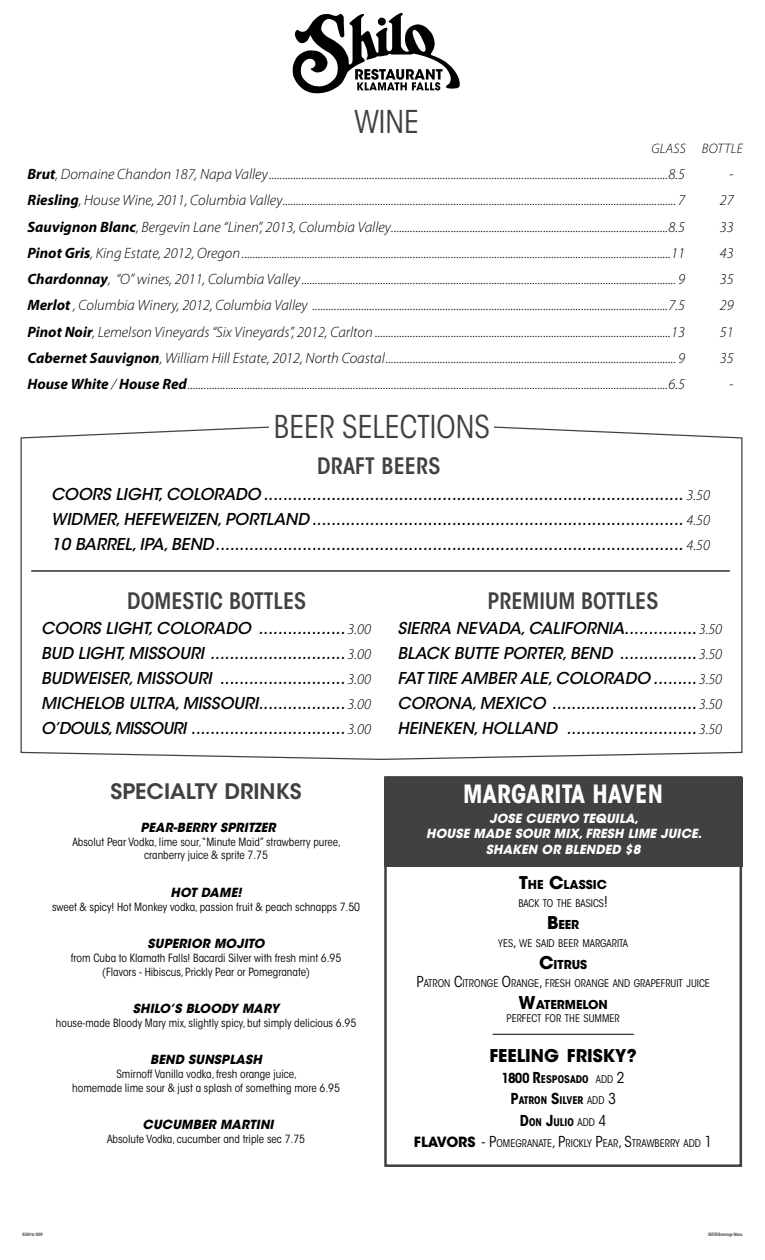
<style>
.page{position:relative;width:765px;height:1260px;background:#fff}
.page>*{position:absolute;margin:0;border:0;box-sizing:border-box;transform-origin:0 0}
.t1{font:condensed 31.25px "ITC Avant Garde Std";color:#414042}
.t2{font:700 condensed 25px "ITC Avant Garde Std";letter-spacing:.01em;color:#fff}
.t3{font:600 condensed 22.5px "ITC Avant Garde Std";color:#414042}
.t4{font:600 condensed 22.5px "ITC Avant Garde Std";letter-spacing:.01em;color:#414042}
.t5{font:600 21.25px "ITC Avant Garde Std";color:#414042}
.t6{font:700 17.5px "ITC Avant Garde Std";color:#000}
.t7{font:italic 500 16.25px "ITC Avant Garde Std";color:#000}
.t8{font:italic 500 16.25px "ITC Avant Garde Std";letter-spacing:-.03em;color:#000}
.t9{font:italic 300 15px "Myriad Pro";color:#000}
.t10{font:italic 300 13.75px "Myriad Pro";letter-spacing:.02em;color:#000}
.t11{font:italic 700 12.5px "ITC Avant Garde Std";letter-spacing:.01em;color:#000}
.t12{font:italic 700 12.5px "ITC Avant Garde Std";letter-spacing:.01em;color:#fff}
.t13{font:700 12.25px "ITC Avant Garde Std";color:#000}
.t14{font:condensed 11.25px "ITC Avant Garde Std";color:#000}
.t15{font:condensed 10.5px "ITC Avant Garde Std";color:#000}
.t16{font:700 condensed 10.5px "ITC Avant Garde Std";color:#000}
.t17{font:condensed 5px "Myriad Pro";color:#000}
.s1{font-weight:700}
.s2{font-family:"Myriad Pro";font-weight:300;font-size:15px}
.s3{font-size:17.5px}
.s4{font-size:15px}
.s5{font-size:13.75px}
.s6{font-weight:400}
.s7{font-weight:400;font-size:15px}
.s8{font-weight:700;font-stretch:normal;font-size:14px}
</style>
<div class="page">
<div style="left:384px;top:777px;width:358px;height:90px;background:#414042"></div>
<hr style="left:493px;top:1034px;width:141px;height:1px;background:#000">
<div style="left:384px;top:776px;width:358px;height:391px;border:2px solid #414042"></div>
<svg style="left:292px;top:13px;width:168px;height:81px"></svg>
<svg style="left:20px;top:426px;width:723px;height:328px"></svg>
<div style="left:269px;top:415px;width:225px;height:26px;background:#fff"></div>
<hr style="left:31px;top:570px;width:699px;height:2px;background:#000">
<p class="t1" style="left:355px;top:103px;width:66px">WINE</p>
<p class="t10" style="left:651px;top:141px;width:93px">GLASS BOTTLE</p>
<p class="t9" style="left:28px;top:166px;width:659px"><span class="s1">Brut</span>, Domaine Chandon 187, Napa Valley...................................................................................................................................................8.5</p>
<p class="t9" style="left:729px;top:166px;width:6px">-</p>
<p class="t9" style="left:28px;top:192px;width:659px"><span class="s1">Riesling</span>, House Wine, 2011, Columbia Valley.................................................................................................................................................7</p>
<p class="t9" style="left:720px;top:192px;width:15px">27</p>
<p class="t9" style="left:28px;top:219px;width:659px"><span class="s1">Sauvignon Blanc</span>, Bergevin Lane “Linen”, 2013, Columbia Valley......................................................................................................8.5</p>
<p class="t9" style="left:720px;top:219px;width:15px">33</p>
<p class="t9" style="left:28px;top:245px;width:659px"><span class="s1">Pinot Gris</span>, King Estate, 2012, Oregon..............................................................................................................................................................11</p>
<p class="t9" style="left:720px;top:245px;width:15px">43</p>
<p class="t9" style="left:28px;top:271px;width:659px"><span class="s1">Chardonnay</span>, “O” wines, 2011, Columbia Valley..........................................................................................................................................9</p>
<p class="t9" style="left:720px;top:271px;width:15px">35</p>
<p class="t9" style="left:28px;top:297px;width:659px"><span class="s1">Merlot</span> , Columbia Winery, 2012, Columbia Valley ...................................................................................................................................7.5</p>
<p class="t9" style="left:720px;top:297px;width:15px">29</p>
<p class="t9" style="left:28px;top:324px;width:659px"><span class="s1">Pinot Noir</span>, Lemelson Vineyards “Six Vineyards”, 2012, Carlton .............................................................................................................13</p>
<p class="t9" style="left:720px;top:324px;width:15px">51</p>
<p class="t9" style="left:28px;top:350px;width:659px"><span class="s1">Cabernet Sauvignon</span>, William Hill Estate, 2012, North Coastal...........................................................................................................9</p>
<p class="t9" style="left:720px;top:350px;width:15px">35</p>
<p class="t9" style="left:28px;top:376px;width:659px"><span class="s1">House White</span> / <span class="s1">House Red</span>.................................................................................................................................................................................6.5</p>
<p class="t9" style="left:729px;top:376px;width:6px">-</p>
<p class="t1" style="left:274px;top:408px;width:217px">BEER SELECTIONS</p>
<p class="t4" style="left:317px;top:451px;width:125px">DRAFT BEERS</p>
<p class="t7" style="left:51px;top:484px;width:660px">COORS LIGHT, COLORADO ....................................................................................... <span class="s2">3.50</span></p>
<p class="t7" style="left:51px;top:509px;width:660px">WIDMER, HEFEWEIZEN, PORTLAND ............................................................................. <span class="s2">4.50</span></p>
<p class="t7" style="left:51px;top:534px;width:660px">10 BARREL, IPA, BEND................................................................................................. <span class="s2">4.50</span></p>
<p class="t3" style="left:127px;top:587px;width:180px">DOMESTIC BOTTLES</p>
<p class="t7" style="left:41px;top:618px;width:331px">COORS LIGHT, COLORADO .................. <span class="s2">3.00</span></p>
<p class="t7" style="left:41px;top:643px;width:331px">BUD LIGHT, MISSOURI ............................ <span class="s2">3.00</span></p>
<p class="t7" style="left:41px;top:668px;width:331px">BUDWEISER, MISSOURI .......................... <span class="s2">3.00</span></p>
<p class="t7" style="left:41px;top:693px;width:331px">MICHELOB ULTRA, MISSOURI.................. <span class="s2">3.00</span></p>
<p class="t8" style="left:41px;top:718px;width:331px">O’DOULS, MISSOURI ................................ <span class="s2">3.00</span></p>
<p class="t5" style="left:111px;top:778px;width:193px">SPECIALTY DRINKS</p>
<p class="t11" style="left:141px;top:819px;width:137px">PEAR-BERRY SPRITZER</p>
<p class="t14" style="left:72px;top:835px;width:270px">Absolut Pear Vodka, lime sour,“Minute Maid” strawberry puree,</p>
<p class="t14" style="left:144px;top:848px;width:125px">cranberry juice &amp; sprite 7.75</p>
<p class="t11" style="left:171px;top:884px;width:73px">HOT DAME!</p>
<p class="t14" style="left:52px;top:900px;width:310px">sweet &amp; spicy! Hot Monkey vodka, passion fruit &amp; peach schnapps 7.50</p>
<p class="t11" style="left:148px;top:935px;width:118px">SUPERIOR MOJITO</p>
<p class="t14" style="left:71px;top:951px;width:272px">from Cuba to Klamath Falls! Bacardi Silver with fresh mint 6.95</p>
<p class="t14" style="left:102px;top:965px;width:209px">(Flavors - Hibiscus, Prickly Pear or Pomegranate)</p>
<p class="t11" style="left:133px;top:1000px;width:148px">SHILO’S BLOODY MARY</p>
<p class="t14" style="left:56px;top:1016px;width:302px">house-made Bloody Mary mix, slightly spicy, but simply delicious 6.95</p>
<p class="t11" style="left:150px;top:1052px;width:113px">BEND SUNSPLASH</p>
<p class="t14" style="left:116px;top:1067px;width:182px">Smirnoff Vanilla vodka, fresh orange juice,</p>
<p class="t14" style="left:72px;top:1081px;width:269px">homemade lime sour &amp; just a splash of something more 6.95</p>
<p class="t11" style="left:143px;top:1117px;width:133px">CUCUMBER MARTINI</p>
<p class="t14" style="left:107px;top:1132px;width:200px">Absolute Vodka, cucumber and triple sec 7.75</p>
<p class="t3" style="left:488px;top:587px;width:172px">PREMIUM BOTTLES</p>
<p class="t7" style="left:398px;top:618px;width:326px">SIERRA NEVADA, CALIFORNIA............... <span class="s2">3.50</span></p>
<p class="t7" style="left:398px;top:643px;width:326px">BLACK BUTTE PORTER, BEND ................ <span class="s2">3.50</span></p>
<p class="t7" style="left:398px;top:668px;width:326px">FAT TIRE AMBER ALE, COLORADO ......... <span class="s2">3.50</span></p>
<p class="t7" style="left:398px;top:693px;width:326px">CORONA, MEXICO .............................. <span class="s2">3.50</span></p>
<p class="t7" style="left:398px;top:718px;width:326px">HEINEKEN, HOLLAND ........................... <span class="s2">3.50</span></p>
<p class="t2" style="left:463px;top:778px;width:201px">MARGARITA HAVEN</p>
<p class="t12" style="left:489px;top:810px;width:151px">JOSE CUERVO TEQUILA,</p>
<p class="t12" style="left:426px;top:825px;width:277px">HOUSE MADE SOUR MIX, FRESH LIME JUICE.</p>
<p class="t12" style="left:486px;top:842px;width:156px">SHAKEN OR BLENDED $8</p>
<p class="t13" style="left:519px;top:877px;width:89px"><span class="s3">T</span>HE <span class="s3">C</span>LASSIC</p>
<p class="t15" style="left:518px;top:897px;width:91px">BACK TO THE BASICS<span class="s4">!</span></p>
<p class="t13" style="left:547px;top:917px;width:34px"><span class="s3">B</span>EER</p>
<p class="t15" style="left:498px;top:937px;width:131px">YES<span class="s4">,</span> WE SAID BEER MARGARITA</p>
<p class="t13" style="left:539px;top:957px;width:50px"><span class="s3">C</span>ITRUS</p>
<p class="t15" style="left:416px;top:977px;width:295px"><span class="s4">P</span>ATRON <span class="s4">C</span>ITRONGE <span class="s4">O</span>RANGE<span class="s4">,</span> FRESH ORANGE AND GRAPEFRUIT JUICE</p>
<p class="t13" style="left:519px;top:997px;width:91px"><span class="s3">W</span>ATERMELON</p>
<p class="t15" style="left:507px;top:1012px;width:115px">PERFECT FOR THE SUMMER</p>
<p class="t6" style="left:489px;top:1044px;width:149px">FEELING FRISKY?</p>
<p class="t16" style="left:502px;top:1073px;width:125px"><span class="s5">1800</span> <span class="s4">R</span>ESPOSADO <span class="s6">ADD</span> <span class="s7">2</span></p>
<p class="t16" style="left:510px;top:1094px;width:107px"><span class="s4">P</span>ATRON <span class="s4">S</span>ILVER <span class="s6">ADD</span> <span class="s7">3</span></p>
<p class="t16" style="left:520px;top:1115px;width:88px"><span class="s4">D</span>ON <span class="s4">J</span>ULIO <span class="s6">ADD</span> <span class="s7">4</span></p>
<p class="t15" style="left:414px;top:1137px;width:300px"><span class="s8">FLAVORS</span> <span class="s4">- P</span>OMEGRANATE<span class="s4">, P</span>RICKLY <span class="s4">P</span>EAR<span class="s4">, S</span>TRAWBERRY ADD <span class="s4">1</span></p>
<p class="t17" style="left:22px;top:1232px;width:22px">050416:1009</p>
<p class="t17" style="left:708px;top:1232px;width:36px">SKFOR Beverage Menu</p>
</div>
